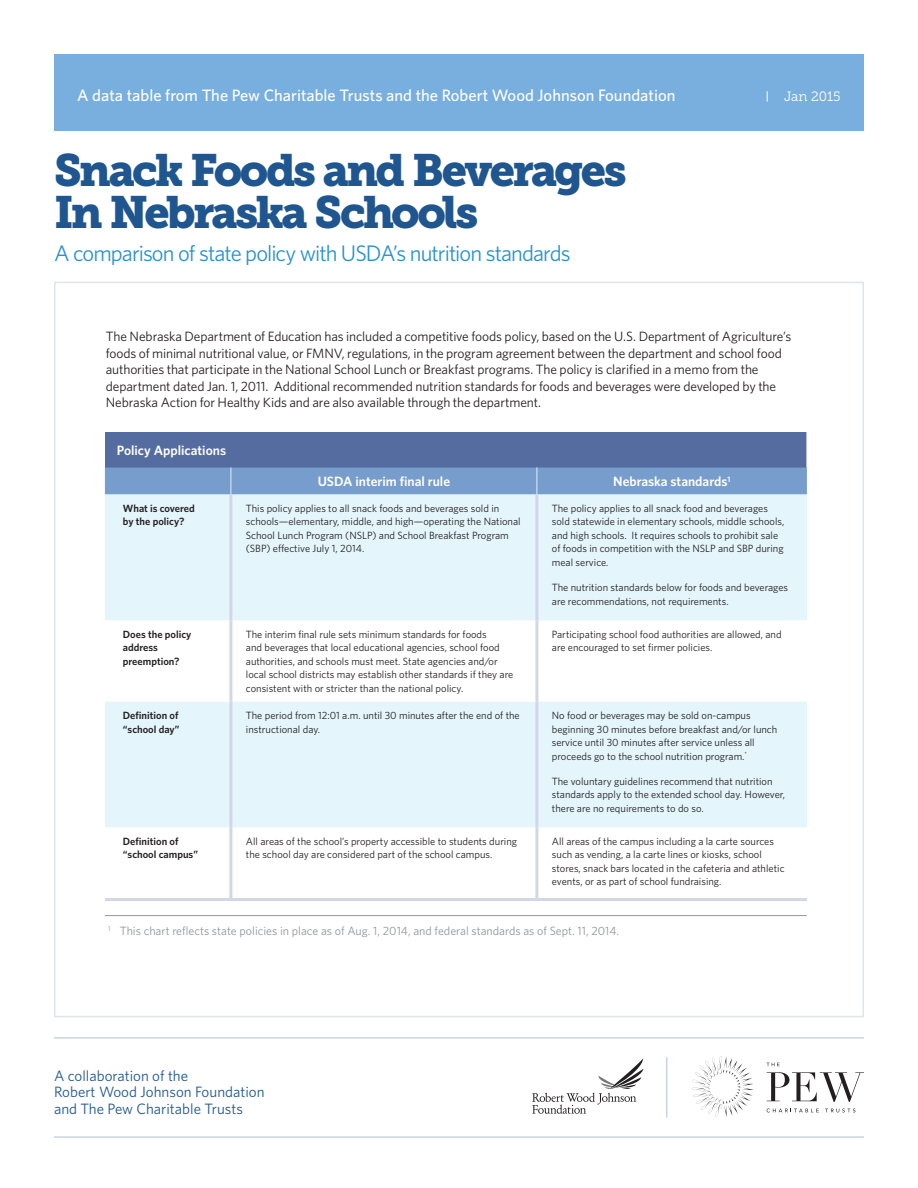
<style>
.page{position:relative;width:918px;height:1188px;background:#fff}
.page>*{position:absolute;margin:0;border:0;box-sizing:border-box;transform-origin:0 0}
.t1{font:45px/42px "Museo Slab 900";letter-spacing:-.06em;color:#1f568f}
.t2{font:22.5px "Whitney";letter-spacing:-.04em;color:#2a92d0}
.t3{font:500 16.5px "Whitney";color:#fff}
.t4{font:15px/16.5px "Whitney";color:#1f568f}
.t5{font:13.5px/16.5px "Whitney";letter-spacing:-.01em;color:#231f20}
.t6{font:600 13.5px "Whitney";color:#fff}
.t7{font:13.5px "Museo Slab 300";color:#fff}
.t8{font:12px "Whitney";color:#939598}
.t9{font:10.5px/13.5px "Whitney";color:#231f20}
.t10{font:600 10.5px/13.5px "Whitney";color:#231f20}
</style>
<div class="page">
<div style="left:54px;top:54px;width:810px;height:77px;background:#78afde"></div>
<svg style="left:767px;top:1072px;width:97px;height:30px"></svg>
<svg style="left:767px;top:1109px;width:52px;height:3px"></svg>
<svg style="left:825px;top:1109px;width:30px;height:3px"></svg>
<svg style="left:767px;top:1063px;width:13px;height:3px"></svg>
<svg style="left:692px;top:1056px;width:62px;height:61px"></svg>
<hr style="left:54px;top:1037px;width:810px;height:2px;background:#1f568f">
<hr style="left:54px;top:1136px;width:810px;height:2px;background:#1f568f">
<hr style="left:666px;top:1057px;width:1px;height:61px;background:#1f568f">
<hr style="left:105px;top:915px;width:702px;height:1px;background:#939598">
<div style="left:105px;top:432px;width:702px;height:36px;background:#546c9f"></div>
<div style="left:105px;top:495px;width:702px;height:126px;background:#e4f5fc"></div>
<svg style="left:105px;top:621px;width:702px;height:277px"></svg>
<hr style="left:229px;top:495px;width:3px;height:126px;background:#d2d6e7">
<hr style="left:229px;top:621px;width:3px;height:81px;background:#d2d6e7">
<hr style="left:229px;top:702px;width:3px;height:126px;background:#d2d6e7">
<hr style="left:229px;top:828px;width:3px;height:70px;background:#d2d6e7">
<hr style="left:535px;top:495px;width:3px;height:126px;background:#d2d6e7">
<hr style="left:535px;top:621px;width:3px;height:81px;background:#d2d6e7">
<hr style="left:535px;top:702px;width:3px;height:126px;background:#d2d6e7">
<hr style="left:535px;top:828px;width:3px;height:70px;background:#d2d6e7">
<div style="left:105px;top:468px;width:702px;height:27px;background:#769dcb"></div>
<hr style="left:807px;top:432px;width:1px;height:36px;background:#f8fcfe">
<hr style="left:105px;top:898px;width:126px;height:3px;background:#d2d6e7">
<hr style="left:231px;top:898px;width:306px;height:3px;background:#d2d6e7">
<hr style="left:537px;top:898px;width:270px;height:3px;background:#d2d6e7">
<svg style="left:532px;top:1059px;width:111px;height:55px"></svg>
<h3 class="t3" style="left:77px;top:84px;width:600px">A data table from The Pew Charitable Trusts and the Robert Wood Johnson Foundation</h3>
<p class="t7" style="left:784px;top:89px;width:58px">Jan 2015</p>
<h1 class="t1" style="left:54px;top:149px;width:574px">Snack Foods and Beverages<br>In Nebraska Schools</h1>
<h2 class="t2" style="left:54px;top:238px;width:518px">A comparison of state policy with USDA’s nutrition standards</h2>
<p class="t5" style="left:106px;top:328px;width:687px">The Nebraska Department of Education has included a competitive foods policy, based on the U.S. Department of Agriculture’s foods of minimal nutritional value, or FMNV, regulations, in the program agreement between the department and school food authorities that participate in the National School Lunch or Breakfast programs. The policy is clarified in a memo from the department dated Jan. 1, 2011. Additional recommended nutrition standards for foods and beverages were developed by the Nebraska Action for Healthy Kids and are also available through the department.</p>
<p class="t6" style="left:117px;top:441px;width:111px">Policy Applications</p>
<p class="t6" style="left:318px;top:473px;width:134px">USDA interim final rule</p>
<p class="t6" style="left:613px;top:473px;width:119px">Nebraska standards<sup>1</sup></p>
<p class="t10" style="left:123px;top:501px;width:74px">What is covered by the policy?</p>
<p class="t9" style="left:246px;top:501px;width:276px">This policy applies to all snack foods and beverages sold in schools—elementary, middle, and high—operating the National School Lunch Program (NSLP) and School Breakfast Program (SBP) effective July 1, 2014.</p>
<p class="t9" style="left:552px;top:501px;width:234px">The policy applies to all snack food and beverages sold statewide in elementary schools, middle schools, and high schools. It requires schools to prohibit sale of foods in competition with the NSLP and SBP during meal service.</p>
<p class="t9" style="left:552px;top:581px;width:238px">The nutrition standards below for foods and beverages are recommendations, not requirements.</p>
<p class="t10" style="left:123px;top:627px;width:70px">Does the policy address preemption?</p>
<p class="t9" style="left:246px;top:627px;width:269px">The interim final rule sets minimum standards for foods<br>and beverages that local educational agencies, school food authorities, and schools must meet. State agencies and/or local school districts may establish other standards if they are consistent with or stricter than the national policy.</p>
<p class="t9" style="left:552px;top:627px;width:231px">Participating school food authorities are allowed, and are encouraged to set firmer policies.</p>
<p class="t10" style="left:123px;top:708px;width:58px">Definition of “school day”</p>
<p class="t9" style="left:246px;top:708px;width:275px">The period from 12:01 a.m. until 30 minutes after the end of the instructional day.</p>
<p class="t9" style="left:552px;top:708px;width:227px">No food or beverages may be sold on-campus beginning 30 minutes before breakfast and/or lunch service until 30 minutes after service unless all proceeds go to the school nutrition program.<sup>*</sup></p>
<p class="t9" style="left:552px;top:774px;width:235px">The voluntary guidelines recommend that nutrition standards apply to the extended school day. However, there are no requirements to do so.</p>
<p class="t10" style="left:123px;top:834px;width:77px">Definition of “school campus”</p>
<p class="t9" style="left:246px;top:834px;width:273px">All areas of the school’s property accessible to students during the school day are considered part of the school campus.</p>
<p class="t9" style="left:552px;top:834px;width:234px">All areas of the campus including a la carte sources such as vending, a la carte lines or kiosks, school stores, snack bars located in the cafeteria and athletic events, or as part of school fundraising.</p>
<p class="t8" style="left:108px;top:923px;width:513px"><sup>1</sup> This chart reflects state policies in place as of Aug. 1, 2014, and federal standards as of Sept. 11, 2014.</p>
<h3 class="t4" style="left:54px;top:1067px;width:212px">A collaboration of the<br>Robert Wood Johnson Foundation and The Pew Charitable Trusts</h3>
</div>
